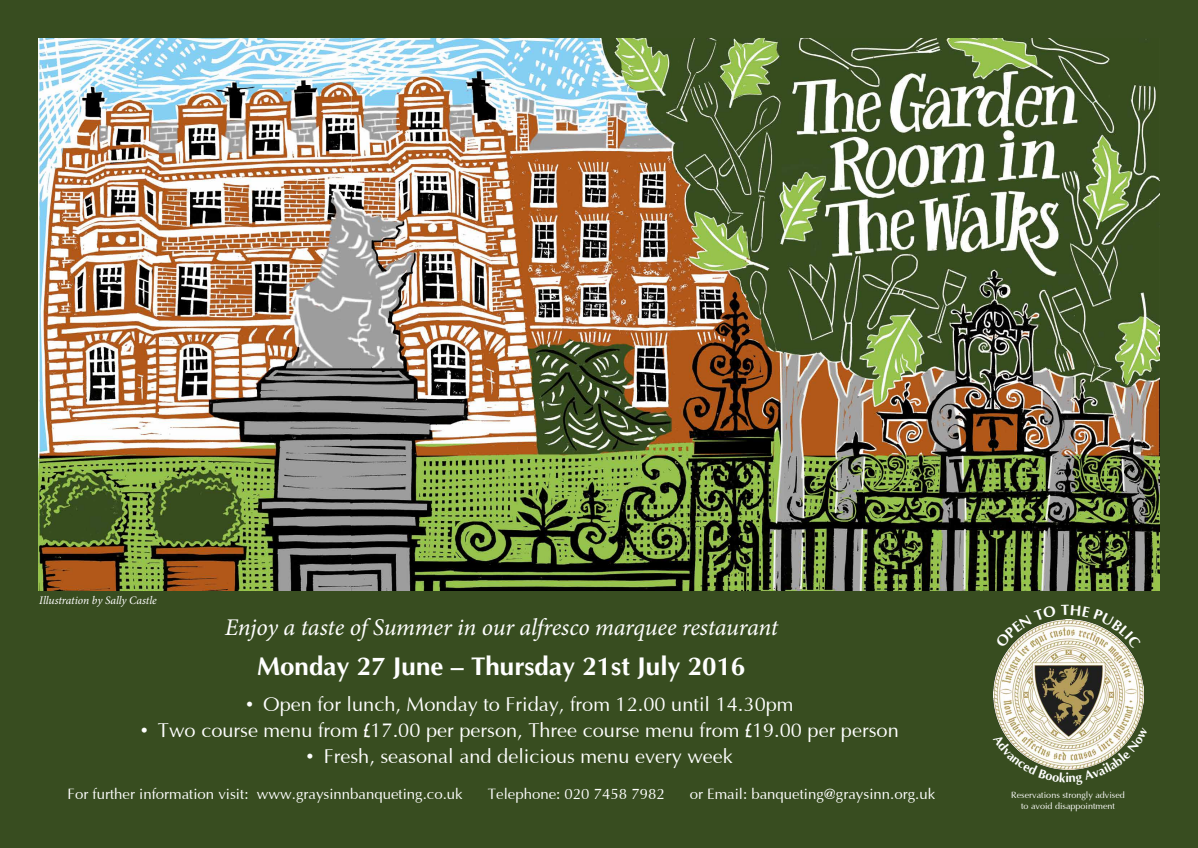
<style>
.page{position:relative;width:1198px;height:848px;background:#384d20}
.page>*{position:absolute;margin:0;border:0;box-sizing:border-box;transform-origin:0 0}
.t1{font:700 26px "Optima";color:#fff}
.t2{font:italic 24px "Minion Pro";letter-spacing:-.01em;color:#fff}
.t3{font:20px "Optima";color:#fff}
.t4{font:15px "Optima";color:#fff}
.t5{font:italic 11.5px "Minion Pro";letter-spacing:-.01em;color:#fff}
.t6{font:9px/10.8px "Optima";color:#fff;text-align:center}
.s1{font-family:"Gill Sans"}
.s2{font-family:"Gill Sans Nova";font-stretch:condensed}
</style>
<div class="page">
<img style="left:38px;top:38px;width:1121px;height:552px">
<img style="left:993px;top:648px;width:150px;height:79px">
<svg style="left:1009px;top:619px;width:119px;height:29px"></svg>
<svg style="left:1000px;top:727px;width:137px;height:43px"></svg>
<p class="t5" style="left:39px;top:593px;width:119px">Illustration by Sally Castle</p>
<p class="t2" style="left:225px;top:611px;width:555px">Enjoy a taste of Summer in our alfresco marquee restaurant</p>
<h1 class="t1" style="left:257px;top:651px;width:490px">Monday 27 June – Thursday 21st July 2016</h1>
<p class="t3" style="left:246px;top:693px;width:549px"><span class="s1">•</span> Open for lunch, Monday to Friday, from 12.00 until 14.30pm</p>
<p class="t3" style="left:141px;top:719px;width:759px"><span class="s1">•</span> Two course menu from <span class="s2">£</span>17.00 per person, Three course menu from <span class="s2">£</span>19.00 per person</p>
<p class="t3" style="left:307px;top:745px;width:428px"><span class="s1">•</span> Fresh, seasonal and delicious menu every week</p>
<p class="t4" style="left:68px;top:786px;width:397px">For further information visit: www.graysinnbanqueting.co.uk</p>
<p class="t4" style="left:488px;top:786px;width:178px">Telephone: 020 7458 7982</p>
<p class="t4" style="left:690px;top:786px;width:247px">or Email: banqueting@graysinn.org.uk</p>
<p class="t6" style="left:1011px;top:790px;width:115px">Reservations strongly advised to avoid disappointment</p>
</div>
